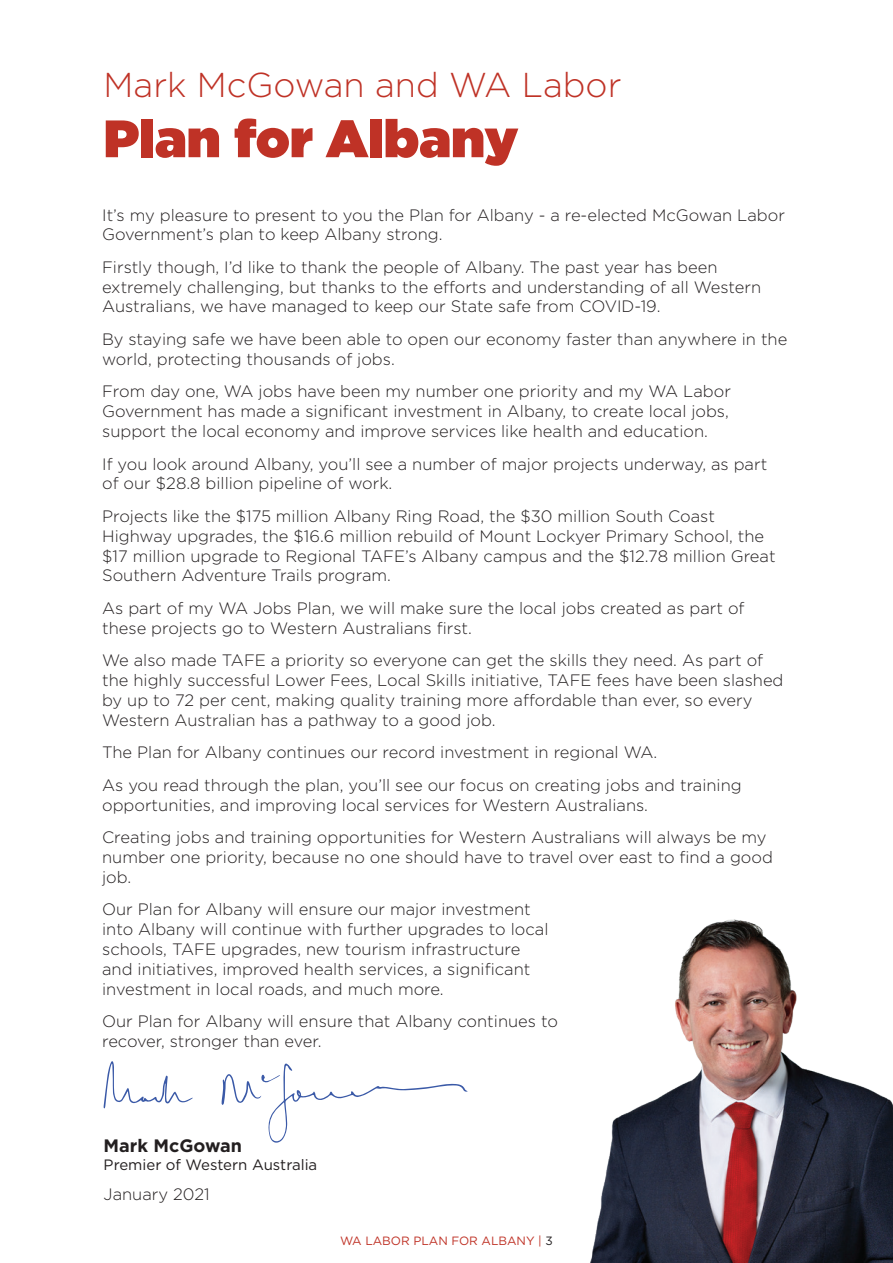
<style>
.page{position:relative;width:893px;height:1263px;background:#fff}
.page>*{position:absolute;margin:0;border:0;box-sizing:border-box;transform-origin:0 0}
.t1{font:900 52.5px "Gotham";color:#bf3226}
.t2{font:300 34.5px "Gotham";color:#bf3226}
.t3{font:700 18px "Gotham";color:#231f20}
.t4{font:300 16.5px/19.8px "Gotham";color:#231f20}
.t5{font:15px "Gotham";color:#231f20}
.t6{font:12px "Gotham";color:#bf3226}
.s1{color:#231f20}
</style>
<div class="page">
<img style="left:590px;top:919px;width:303px;height:344px">
<svg style="left:104px;top:1061px;width:89px;height:47px"></svg>
<svg style="left:222px;top:1063px;width:246px;height:80px"></svg>
<h2 class="t2" style="left:104px;top:63px;width:519px">Mark McGowan and WA Labor</h2>
<h1 class="t1" style="left:104px;top:101px;width:416px">Plan for Albany</h1>
<p class="t4" style="left:102px;top:204px;width:684px">It’s my pleasure to present to you the Plan for Albany - a re-elected McGowan Labor<br>Government’s plan to keep Albany strong.</p>
<p class="t4" style="left:102px;top:257px;width:661px">Firstly though, I’d like to thank the people of Albany. The past year has been extremely challenging, but thanks to the efforts and understanding of all Western<br>Australians, we have managed to keep our State safe from COVID-19.</p>
<p class="t4" style="left:102px;top:329px;width:687px">By staying safe we have been able to open our economy faster than anywhere in the world, protecting thousands of jobs.</p>
<p class="t4" style="left:102px;top:381px;width:630px">From day one, WA jobs have been my number one priority and my WA Labor<br>Government has made a significant investment in Albany, to create local jobs, support the local economy and improve services like health and education.</p>
<p class="t4" style="left:102px;top:453px;width:667px">If you look around Albany, you’ll see a number of major projects underway, as part of our $28.8 billion pipeline of work.</p>
<p class="t4" style="left:102px;top:506px;width:675px">Projects like the $175 million Albany Ring Road, the $30 million South Coast Highway upgrades, the $16.6 million rebuild of Mount Lockyer Primary School, the $17 million upgrade to Regional TAFE’s Albany campus and the $12.78 million Great Southern Adventure Trails program.</p>
<p class="t4" style="left:102px;top:598px;width:644px">As part of my WA Jobs Plan, we will make sure the local jobs created as part of these projects go to Western Australians first.</p>
<p class="t4" style="left:102px;top:650px;width:683px">We also made TAFE a priority so everyone can get the skills they need. As part of the highly successful Lower Fees, Local Skills initiative, TAFE fees have been slashed by up to 72 per cent, making quality training more affordable than ever, so every Western Australian has a pathway to a good job.</p>
<p class="t4" style="left:102px;top:736px;width:641px;line-height:32.5px">The Plan for Albany continues our record investment in regional WA.<br>As you read through the plan, you’ll see our focus on creating jobs and training</p>
<p class="t4" style="left:102px;top:788px;width:666px;line-height:32.5px">opportunities, and improving local services for Western Australians.<br>Creating jobs and training opportunities for Western Australians will always be my</p>
<p class="t4" style="left:102px;top:847px;width:672px">number one priority, because no one should have to travel over east to find a good job.</p>
<p class="t4" style="left:102px;top:899px;width:448px">Our Plan for Albany will ensure our major investment into Albany will continue with further upgrades to local schools, TAFE upgrades, new tourism infrastructure and initiatives, improved health services, a significant investment in local roads, and much more.</p>
<p class="t4" style="left:102px;top:1011px;width:457px">Our Plan for Albany will ensure that Albany continues to recover, stronger than ever.</p>
<p class="t3" style="left:104px;top:1133px;width:140px">Mark McGowan</p>
<p class="t5" style="left:104px;top:1155px;width:215px">Premier of Western Australia</p>
<p class="t4" style="left:104px;top:1184px;width:108px">January 2021</p>
<p class="t6" style="left:340px;top:1233px;width:214px">WA LABOR PLAN FOR ALBANY | <span class="s1">3</span></p>
</div>
